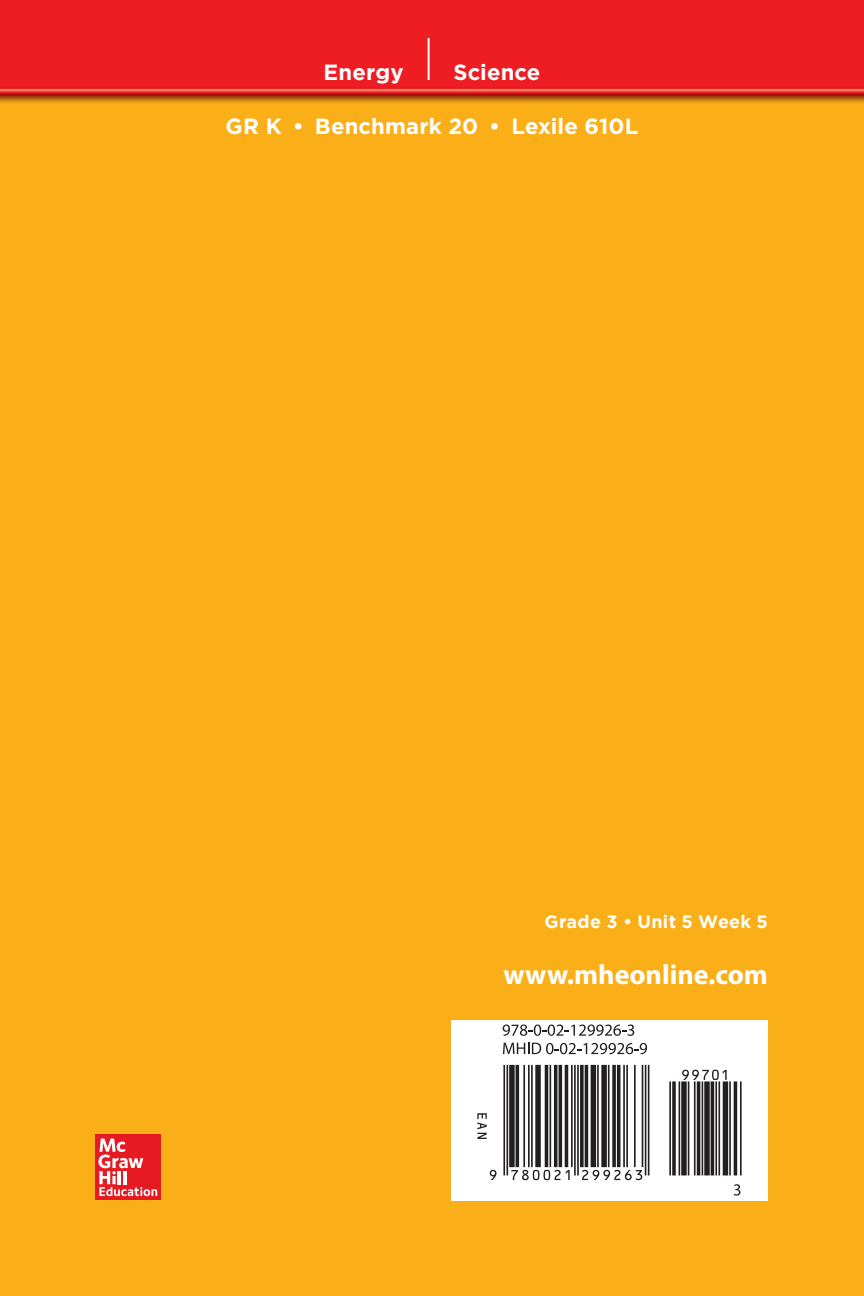
<style>
.page{position:relative;width:864px;height:1296px;background:#faaf18}
.page>*{position:absolute;margin:0;border:0;box-sizing:border-box;transform-origin:0 0}
.t1{font:700 28px "Myriad Pro";color:#fff}
.t2{font:700 22px "Gotham";letter-spacing:.005em;color:#fff}
.t3{font:700 18px "Gotham";letter-spacing:.015em;color:#fff}
</style>
<div class="page">
<svg style="left:451px;top:1020px;width:317px;height:180px;background:#f7f7f7"></svg>
<img style="left:0;top:0;width:863px;height:103px">
<hr style="left:507px;top:1065px;width:1px;height:110px;background:#231f20">
<hr style="left:503px;top:1065px;width:2px;height:110px;background:#231f20">
<div style="left:509px;top:1065px;width:6px;height:102px;background:#231f20"></div>
<hr style="left:516px;top:1065px;width:3px;height:102px;background:#231f20">
<hr style="left:531px;top:1065px;width:2px;height:102px;background:#231f20">
<hr style="left:528px;top:1065px;width:2px;height:102px;background:#231f20">
<hr style="left:523px;top:1065px;width:2px;height:102px;background:#231f20">
<div style="left:535px;top:1065px;width:6px;height:102px;background:#231f20"></div>
<hr style="left:545px;top:1065px;width:3px;height:102px;background:#231f20">
<hr style="left:550px;top:1065px;width:1px;height:102px;background:#231f20">
<hr style="left:565px;top:1065px;width:3px;height:102px;background:#231f20">
<hr style="left:559px;top:1065px;width:3px;height:102px;background:#231f20">
<hr style="left:554px;top:1065px;width:3px;height:102px;background:#231f20">
<hr style="left:577px;top:1065px;width:2px;height:110px;background:#231f20">
<hr style="left:574px;top:1065px;width:2px;height:110px;background:#231f20">
<hr style="left:571px;top:1065px;width:2px;height:102px;background:#231f20">
<hr style="left:585px;top:1065px;width:3px;height:102px;background:#231f20">
<svg style="left:580px;top:1065px;width:4px;height:102px"></svg>
<div style="left:591px;top:1065px;width:5px;height:102px;background:#231f20"></div>
<hr style="left:597px;top:1065px;width:2px;height:102px;background:#231f20">
<div style="left:601px;top:1065px;width:6px;height:102px;background:#231f20"></div>
<hr style="left:608px;top:1065px;width:2px;height:102px;background:#231f20">
<hr style="left:617px;top:1065px;width:3px;height:102px;background:#231f20">
<svg style="left:612px;top:1065px;width:4px;height:102px"></svg>
<hr style="left:648px;top:1065px;width:1px;height:110px;background:#231f20">
<hr style="left:645px;top:1065px;width:1px;height:110px;background:#231f20">
<hr style="left:642px;top:1065px;width:1px;height:102px;background:#231f20">
<hr style="left:634px;top:1065px;width:2px;height:102px;background:#231f20">
<hr style="left:626px;top:1065px;width:2px;height:102px;background:#231f20">
<hr style="left:623px;top:1065px;width:2px;height:102px;background:#231f20">
<svg style="left:490px;top:1170px;width:6px;height:10px"></svg>
<svg style="left:511px;top:1170px;width:59px;height:10px"></svg>
<svg style="left:582px;top:1170px;width:60px;height:10px"></svg>
<svg style="left:503px;top:1043px;width:144px;height:11px;background:#b8b7b7"></svg>
<svg style="left:503px;top:1024px;width:131px;height:12px;background:#bfbebe"></svg>
<hr style="left:669px;top:1081px;width:2px;height:94px;background:#231f20">
<svg style="left:672px;top:1081px;width:4px;height:94px"></svg>
<hr style="left:679px;top:1081px;width:1px;height:94px;background:#231f20">
<div style="left:681px;top:1081px;width:6px;height:94px;background:#231f20"></div>
<hr style="left:694px;top:1081px;width:2px;height:94px;background:#231f20">
<hr style="left:688px;top:1081px;width:1px;height:94px;background:#231f20">
<hr style="left:697px;top:1081px;width:3px;height:94px;background:#231f20">
<hr style="left:702px;top:1081px;width:1px;height:94px;background:#231f20">
<div style="left:704px;top:1081px;width:6px;height:94px;background:#231f20"></div>
<hr style="left:711px;top:1081px;width:3px;height:94px;background:#231f20">
<hr style="left:718px;top:1081px;width:2px;height:94px;background:#231f20">
<hr style="left:715px;top:1081px;width:2px;height:94px;background:#231f20">
<div style="left:723px;top:1081px;width:5px;height:94px;background:#231f20"></div>
<hr style="left:729px;top:1081px;width:2px;height:94px;background:#231f20">
<hr style="left:734px;top:1081px;width:3px;height:94px;background:#231f20">
<hr style="left:740px;top:1081px;width:2px;height:94px;background:#231f20">
<svg style="left:682px;top:1070px;width:45px;height:10px"></svg>
<svg style="left:477px;top:1113px;width:10px;height:26px"></svg>
<svg style="left:734px;top:1184px;width:6px;height:12px"></svg>
<img style="left:863px;top:0;width:1px;height:103px">
<div style="left:96px;top:1134px;width:65px;height:66px;background:#e51a23"></div>
<svg style="left:98px;top:1138px;width:59px;height:58px"></svg>
<hr style="left:428px;top:38px;width:2px;height:42px;background:#fff">
<p class="t2" style="left:324px;top:64px;width:82px">Energy</p>
<p class="t2" style="left:454px;top:64px;width:88px">Science</p>
<p class="t2" style="left:226px;top:118px;width:414px">GR K • Benchmark 20 • Lexile 610L</p>
<p class="t3" style="left:544px;top:915px;width:225px">Grade 3 • Unit 5 Week 5</p>
<p class="t1" style="left:503px;top:964px;width:266px">www.mheonline.com</p>
</div>
